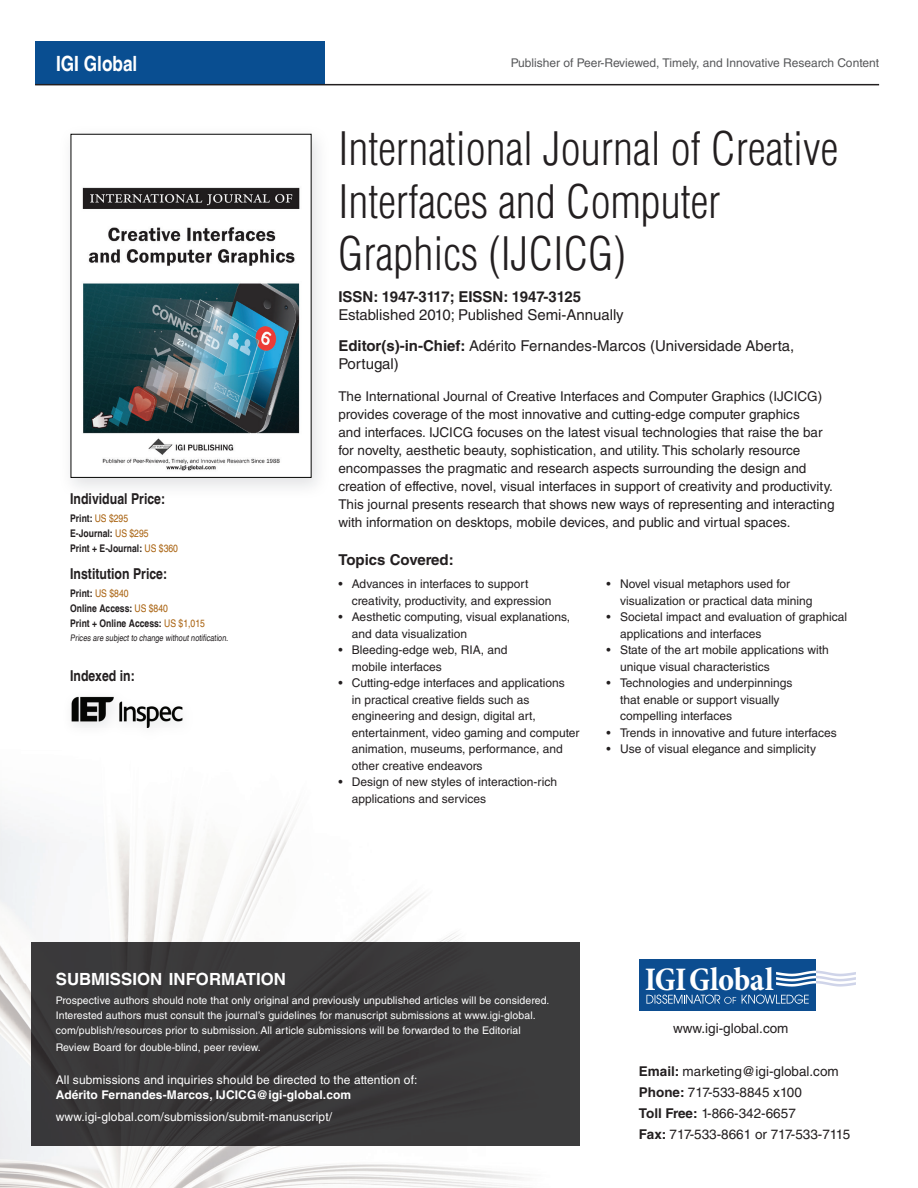
<style>
.page{position:relative;width:918px;height:1188px;background:#fff}
.page>*{position:absolute;margin:0;border:0;box-sizing:border-box;transform-origin:0 0}
.t1{font:300 condensed 45px/52.5px "Helvetica LT Std";color:#231f20}
.t2{font:700 condensed 33.3px "Minion Pro";letter-spacing:-.015em;color:#fff}
.t3{font:700 condensed 21px "Helvetica LT";color:#fff}
.t4{font:700 16.8px "Helvetica LT Std";color:#fff}
.t5{font:15px/31.5px "Helvetica LT Std";color:#231f20}
.t6{font:700 15px "Helvetica LT Std";color:#231f20}
.t7{font:700 condensed 15px "Helvetica LT";color:#231f20}
.t8{font:13.5px/18px "Helvetica LT Std";color:#231f20}
.t9{font:12px/16.5px "Helvetica LT Std";color:#231f20}
.t10{font:12px "Helvetica LT Std";letter-spacing:.01em;color:#fff}
.t11{font:12px "Helvetica LT Std";color:#57585a}
.t12{font:700 12px "Helvetica LT Std";letter-spacing:.01em;color:#fff}
.t13{font:10.5px/15px "Helvetica LT Std";letter-spacing:.01em;color:#fff}
.t14{font:700 condensed 10.5px/15px "Helvetica LT";color:#231f20}
.t15{font:condensed 9px "Helvetica LT";color:#231f20}
.s1{font-weight:400;color:#a75f0b}
.s2{font-weight:700}
</style>
<div class="page">
<img style="left:0;top:810px;width:459px;height:173px">
<img style="left:0;top:983px;width:44px;height:205px">
<img style="left:44px;top:1146px;width:479px;height:42px">
<img style="left:70px;top:133px;width:249px;height:355px">
<img style="left:73px;top:136px;width:236px;height:340px">
<div style="left:32px;top:942px;width:548px;height:204px;background:#3b3a3b"></div>
<svg style="left:639px;top:959px;width:180px;height:12px"></svg>
<div style="left:639px;top:960px;width:177px;height:51px;background:#0c4d90"></div>
<svg style="left:646px;top:995px;width:90px;height:9px"></svg>
<svg style="left:742px;top:995px;width:67px;height:9px"></svg>
<svg style="left:776px;top:971px;width:80px;height:16px"></svg>
<div style="left:35px;top:41px;width:290px;height:44px;background:#094e91"></div>
<hr style="left:35px;top:84px;width:844px;height:1px;background:#231f20">
<img style="left:71px;top:696px;width:112px;height:32px">
<h3 class="t3" style="left:56px;top:50px;width:83px">IGI Global</h3>
<p class="t11" style="left:511px;top:56px;width:370px">Publisher of Peer-Reviewed, Timely, and Innovative Research Content</p>
<p class="t7" style="left:70px;top:490px;width:97px">Individual Price:</p>
<p class="t14" style="left:70px;top:511px;width:109px">Print: <span class="s1">US $295<br></span>E-Journal: <span class="s1">US $295<br></span>Print + E-Journal: <span class="s1">US $360</span></p>
<p class="t7" style="left:70px;top:565px;width:99px">Institution Price:</p>
<p class="t14" style="left:70px;top:586px;width:136px">Print: <span class="s1">US $840<br></span>Online Access: <span class="s1">US $840<br></span>Print + Online Access: <span class="s1">US $1,015</span></p>
<p class="t15" style="left:70px;top:632px;width:161px">Prices are subject to change without notification.</p>
<p class="t7" style="left:70px;top:667px;width:66px">Indexed in:</p>
<h1 class="t1" style="left:338px;top:122px;width:501px">International Journal of Creative<br>Interfaces and Computer<br>Graphics (IJCICG)</h1>
<p class="t6" style="left:338px;top:287px;width:244px">ISSN: 1947-3117; EISSN: 1947-3125</p>
<p class="t5" style="left:338px;top:299px;width:457px">Established 2010; Published Semi-Annually<br><span class="s2">Editor(s)-in-Chief:</span> Adérito Fernandes-Marcos (Universidade Aberta,</p>
<p class="t5" style="left:338px;top:348px;width:62px">Portugal)</p>
<p class="t8" style="left:338px;top:387px;width:498px">The International Journal of Creative Interfaces and Computer Graphics (IJCICG) provides coverage of the most innovative and cutting-edge computer graphics<br>and interfaces. IJCICG focuses on the latest visual technologies that raise the bar for novelty, aesthetic beauty, sophistication, and utility. This scholarly resource encompasses the pragmatic and research aspects surrounding the design and creation of effective, novel, visual interfaces in support of creativity and productivity.<br>This journal presents research that shows new ways of representing and interacting with information on desktops, mobile devices, and public and virtual spaces.</p>
<p class="t6" style="left:338px;top:550px;width:117px">Topics Covered:</p>
<p class="t9" style="left:352px;top:576px;width:201px;text-indent:-14px">• Advances in interfaces to support creativity, productivity, and expression</p>
<p class="t9" style="left:352px;top:609px;width:220px;text-indent:-14px">• Aesthetic computing, visual explanations, and data visualization</p>
<p class="t9" style="left:352px;top:642px;width:157px;text-indent:-14px">• Bleeding-edge web, RIA, and mobile interfaces</p>
<p class="t9" style="left:352px;top:675px;width:229px;text-indent:-14px">• Cutting-edge interfaces and applications<br>in practical creative elds such as engineering and design, digital art, entertainment, video gaming and computer animation, museums, performance, and other creative endeavors</p>
<p class="t9" style="left:352px;top:774px;width:207px;text-indent:-14px">• Design of new styles of interaction-rich applications and services</p>
<p class="t9" style="left:620px;top:576px;width:194px;text-indent:-14px">• Novel visual metaphors used for visualization or practical data mining</p>
<p class="t9" style="left:620px;top:609px;width:229px;text-indent:-14px">• Societal impact and evaluation of graphical applications and interfaces</p>
<p class="t9" style="left:620px;top:642px;width:210px;text-indent:-14px">• State of the art mobile applications with unique visual characteristics</p>
<p class="t9" style="left:620px;top:675px;width:174px;text-indent:-14px">• Technologies and underpinnings that enable or support visually compelling interfaces</p>
<p class="t9" style="left:607px;top:724px;width:232px">• Trends in innovative and future interfaces</p>
<p class="t9" style="left:607px;top:741px;width:211px">• Use of visual elegance and simplicity</p>
<h3 class="t4" style="left:56px;top:968px;width:232px">SUBMISSION INFORMATION</h3>
<p class="t13" style="left:56px;top:993px;width:495px">Prospective authors should note that only original and previously unpublished articles will be considered.<br>Interested authors must consult the journal’s guidelines for manuscript submissions at www.igi-global. com/publish/resources prior to submission. All article submissions will be forwarded to the Editorial</p>
<p class="t13" style="left:56px;top:1039px;width:207px">Review Board for double-blind, peer review.</p>
<p class="t10" style="left:56px;top:1072px;width:363px">All submissions and inquiries should be directed to the attention of:</p>
<p class="t12" style="left:56px;top:1087px;width:297px">Adérito Fernandes-Marcos, IJCICG@igi-global.com</p>
<p class="t10" style="left:56px;top:1110px;width:278px">www.igi-global.com/submission/submit-manuscript/</p>
<h2 class="t2" style="left:645px;top:956px;width:130px">IGIGlobal</h2>
<p class="t8" style="left:673px;top:1019px;width:117px">www.igi-global.com</p>
<p class="t8" style="left:639px;top:1061px;width:213px;line-height:21px"><span class="s2">Email:</span> marketing@igi-global.com<br><span class="s2">Phone:</span> 717-533-8845 x100<br><span class="s2">Toll Free:</span> 1-866-342-6657<br><span class="s2">Fax:</span> 717-533-8661 or 717-533-7115</p>
</div>
